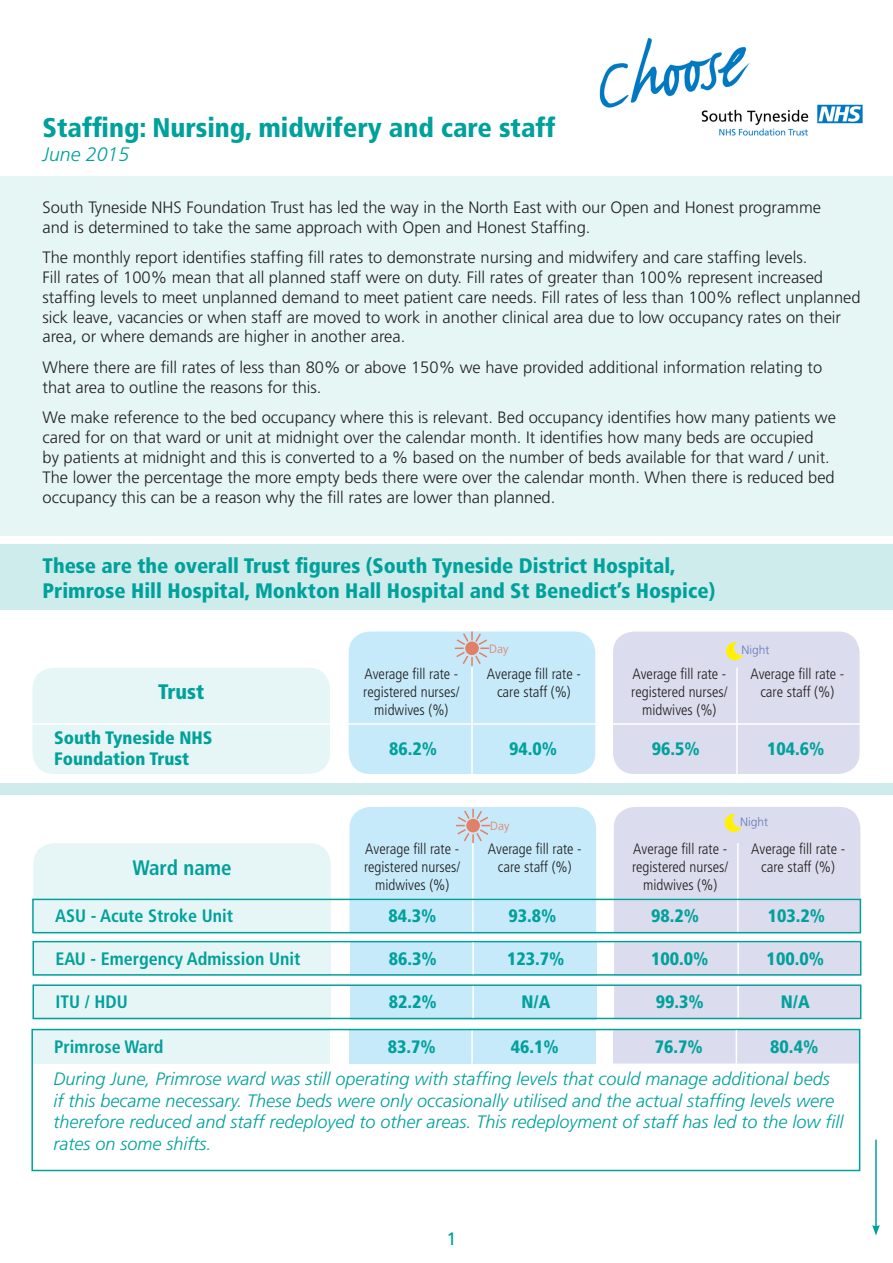
<style>
.page{position:relative;width:893px;height:1263px;background:#fff}
.page>*{position:absolute;margin:0;border:0;box-sizing:border-box;transform-origin:0 0}
.t1{font:900 condensed 27px "Frutiger";color:#00a19c}
.t2{font:900 condensed 21px "Frutiger";color:#00a19c}
.t3{font:700 condensed 21px "Frutiger";color:#00a19c}
.t4{font:italic 300 19.5px "Frutiger";color:#00a19c}
.t5{font:italic 300 18px/21.6px "Frutiger";color:#00a19c}
.t6{font:900 condensed 18px "Frutiger";color:#00a19c}
.t7{font:700 condensed 18px "Frutiger";color:#00a19c}
.t8{font:18px "Frutiger";color:#00a19c}
.t9{font:300 16.5px/19.8px "Frutiger";color:#231f20}
.t10{font:300 condensed 15px "Frutiger";color:#231f20}
.t11{font:300 12px "Frutiger";color:#677ab6}
.t12{font:300 12px "Frutiger";color:#e18066}
</style>
<div class="page">
<img style="left:599px;top:38px;width:264px;height:98px">
<div style="left:0;top:176px;width:893px;height:360px;background:#e5f6f5"></div>
<div style="left:0;top:544px;width:893px;height:66px;background:#cdeceb"></div>
<div style="left:0;top:783px;width:893px;height:12px;background:#cdeceb"></div>
<div style="left:32px;top:668px;width:298px;height:106px;background:#e6f5f5;border-radius:21px"></div>
<div style="left:33px;top:843px;width:298px;height:87px;background:#e6f5f5"></div>
<div style="left:349px;top:631px;width:246px;height:143px;background:#c6eafa;border-radius:21px"></div>
<div style="left:613px;top:631px;width:247px;height:143px;background:#dbdced;border-radius:21px"></div>
<div style="left:614px;top:807px;width:246px;height:123px;background:#dbdced"></div>
<hr style="left:22px;top:723px;width:844px;height:2px;background:#fff">
<hr style="left:471px;top:668px;width:2px;height:106px;background:#fff">
<hr style="left:736px;top:668px;width:2px;height:106px;background:#fff">
<hr style="left:737px;top:843px;width:2px;height:106px;background:#fff">
<div style="left:32px;top:899px;width:829px;height:34px;border:2px solid #00a19c"></div>
<div style="left:614px;top:942px;width:247px;height:34px;background:#dbdced"></div>
<div style="left:614px;top:986px;width:247px;height:33px;background:#dbdced"></div>
<hr style="left:737px;top:941px;width:2px;height:50px;background:#fff">
<hr style="left:737px;top:985px;width:2px;height:50px;background:#fff">
<div style="left:36px;top:944px;width:295px;height:29px;background:#e6f5f5"></div>
<div style="left:36px;top:987px;width:295px;height:29px;background:#e6f5f5"></div>
<div style="left:350px;top:944px;width:246px;height:29px;background:#c6eafa"></div>
<div style="left:350px;top:987px;width:246px;height:29px;background:#c6eafa"></div>
<div style="left:33px;top:941px;width:828px;height:35px;border:2px solid #00a19c"></div>
<div style="left:33px;top:984px;width:828px;height:35px;border:2px solid #00a19c"></div>
<div style="left:726px;top:642px;width:18px;height:18px;background:#fff101;border-radius:50%"></div>
<div style="left:734px;top:640px;width:15px;height:16px;background:#dbdced;border-radius:50%"></div>
<svg style="left:725px;top:814px;width:18px;height:18px"></svg>
<div style="left:733px;top:812px;width:15px;height:15px;background:#dbdced;border-radius:50%"></div>
<svg style="left:455px;top:631px;width:34px;height:35px"></svg>
<div style="left:349px;top:807px;width:247px;height:126px;background:#c6eafa"></div>
<hr style="left:472px;top:942px;width:2px;height:32px;background:#fff">
<hr style="left:472px;top:986px;width:2px;height:32px;background:#fff">
<hr style="left:875px;top:1140px;width:2px;height:87px;background:#00a19c">
<svg style="left:872px;top:1225px;width:8px;height:10px"></svg>
<div style="left:613px;top:1030px;width:247px;height:33px;background:#dbdced"></div>
<div style="left:34px;top:1032px;width:296px;height:31px;background:#e6f5f5"></div>
<div style="left:349px;top:1032px;width:246px;height:31px;background:#c6eafa"></div>
<hr style="left:471px;top:1029px;width:2px;height:34px;background:#fff">
<div style="left:31px;top:1029px;width:829px;height:142px;border:2px solid #00a19c"></div>
<hr style="left:736px;top:1030px;width:1px;height:33px;background:#fff">
<p class="t1" style="left:43px;top:112px;width:514px">Staffing: Nursing, midwifery and care staff</p>
<p class="t4" style="left:43px;top:143px;width:88px">June 2015</p>
<p class="t9" style="left:43px;top:197px;width:780px">South Tyneside NHS Foundation Trust has led the way in the North East with our Open and Honest programme and is determined to take the same approach with Open and Honest Staffing.</p>
<p class="t9" style="left:43px;top:248px;width:820px">The monthly report identifies staffing fill rates to demonstrate nursing and midwifery and care staffing levels.<br>Fill rates of 100% mean that all planned staff were on duty. Fill rates of greater than 100% represent increased staffing levels to meet unplanned demand to meet patient care needs. Fill rates of less than 100% reflect unplanned sick leave, vacancies or when staff are moved to work in another clinical area due to low occupancy rates on their area, or where demands are higher in another area.</p>
<p class="t9" style="left:43px;top:357px;width:781px">Where there are fill rates of less than 80% or above 150% we have provided additional information relating to that area to outline the reasons for this.</p>
<p class="t9" style="left:43px;top:408px;width:795px">We make reference to the bed occupancy where this is relevant. Bed occupancy identifies how many patients we cared for on that ward or unit at midnight over the calendar month. It identifies how many beds are occupied<br>by patients at midnight and this is converted to a % based on the number of beds available for that ward / unit.<br>The lower the percentage the more empty beds there were over the calendar month. When there is reduced bed occupancy this can be a reason why the fill rates are lower than planned.</p>
<p class="t2" style="left:43px;top:553px;width:635px">These are the overall Trust figures (South Tyneside District Hospital,</p>
<p class="t2" style="left:43px;top:578px;width:674px">Primrose Hill Hospital, Monkton Hall Hospital and St Benedict’s Hospice)</p>
<p class="t2" style="left:158px;top:679px;width:48px">Trust</p>
<p class="t10" style="left:364px;top:665px;width:95px">Average fill rate -</p>
<p class="t10" style="left:363px;top:683px;width:98px">registered nurses/</p>
<p class="t10" style="left:374px;top:701px;width:76px">midwives (%)</p>
<p class="t12" style="left:489px;top:642px;width:21px">Day</p>
<p class="t10" style="left:487px;top:665px;width:95px">Average fill rate -</p>
<p class="t10" style="left:497px;top:683px;width:75px">care staff (%)</p>
<p class="t10" style="left:632px;top:665px;width:95px">Average fill rate -</p>
<p class="t10" style="left:631px;top:683px;width:98px">registered nurses/</p>
<p class="t10" style="left:642px;top:701px;width:76px">midwives (%)</p>
<p class="t11" style="left:742px;top:643px;width:30px">Night</p>
<p class="t10" style="left:750px;top:665px;width:95px">Average fill rate -</p>
<p class="t10" style="left:760px;top:683px;width:75px">care staff (%)</p>
<p class="t6" style="left:54px;top:727px;width:160px">South Tyneside NHS</p>
<p class="t6" style="left:54px;top:748px;width:136px">Foundation Trust</p>
<p class="t3" style="left:132px;top:855px;width:101px">Ward name</p>
<p class="t6" style="left:389px;top:737px;width:50px">86.2%</p>
<p class="t6" style="left:509px;top:737px;width:50px">94.0%</p>
<p class="t6" style="left:652px;top:737px;width:50px">96.5%</p>
<p class="t6" style="left:767px;top:737px;width:59px">104.6%</p>
<p class="t10" style="left:365px;top:841px;width:95px">Average fill rate -</p>
<p class="t10" style="left:364px;top:859px;width:98px">registered nurses/</p>
<p class="t10" style="left:375px;top:877px;width:76px">midwives (%)</p>
<p class="t12" style="left:490px;top:819px;width:21px">Day</p>
<p class="t10" style="left:488px;top:841px;width:95px">Average fill rate -</p>
<p class="t10" style="left:498px;top:859px;width:75px">care staff (%)</p>
<p class="t10" style="left:633px;top:841px;width:95px">Average fill rate -</p>
<p class="t10" style="left:632px;top:859px;width:98px">registered nurses/</p>
<p class="t10" style="left:643px;top:877px;width:76px">midwives (%)</p>
<p class="t11" style="left:740px;top:814px;width:30px">Night</p>
<p class="t10" style="left:751px;top:841px;width:95px">Average fill rate -</p>
<p class="t10" style="left:761px;top:859px;width:75px">care staff (%)</p>
<p class="t7" style="left:55px;top:905px;width:180px">ASU - Acute Stroke Unit</p>
<p class="t7" style="left:55px;top:948px;width:247px">EAU - Emergency Admission Unit</p>
<p class="t6" style="left:389px;top:947px;width:50px">86.3%</p>
<p class="t6" style="left:507px;top:947px;width:59px">123.7%</p>
<p class="t6" style="left:651px;top:947px;width:59px">100.0%</p>
<p class="t6" style="left:767px;top:947px;width:59px">100.0%</p>
<p class="t7" style="left:55px;top:991px;width:74px">ITU / HDU</p>
<p class="t6" style="left:389px;top:991px;width:50px">82.2%</p>
<p class="t6" style="left:521px;top:991px;width:30px">N/A</p>
<p class="t6" style="left:656px;top:991px;width:50px">99.3%</p>
<p class="t6" style="left:781px;top:991px;width:30px">N/A</p>
<p class="t6" style="left:388px;top:905px;width:50px">84.3%</p>
<p class="t6" style="left:508px;top:905px;width:50px">93.8%</p>
<p class="t6" style="left:651px;top:905px;width:50px">98.2%</p>
<p class="t6" style="left:768px;top:905px;width:59px">103.2%</p>
<p class="t7" style="left:54px;top:1036px;width:111px">Primrose Ward</p>
<p class="t5" style="left:53px;top:1068px;width:792px">During June, Primrose ward was still operating with staffing levels that could manage additional beds if this became necessary. These beds were only occasionally utilised and the actual staffing levels were therefore reduced and staff redeployed to other areas. This redeployment of staff has led to the low fill rates on some shifts.</p>
<p class="t6" style="left:388px;top:1035px;width:50px">83.7%</p>
<p class="t6" style="left:511px;top:1035px;width:50px">46.1%</p>
<p class="t6" style="left:655px;top:1035px;width:50px">76.7%</p>
<p class="t6" style="left:770px;top:1035px;width:50px">80.4%</p>
<p class="t8" style="left:447px;top:1228px;width:12px">1</p>
</div>
